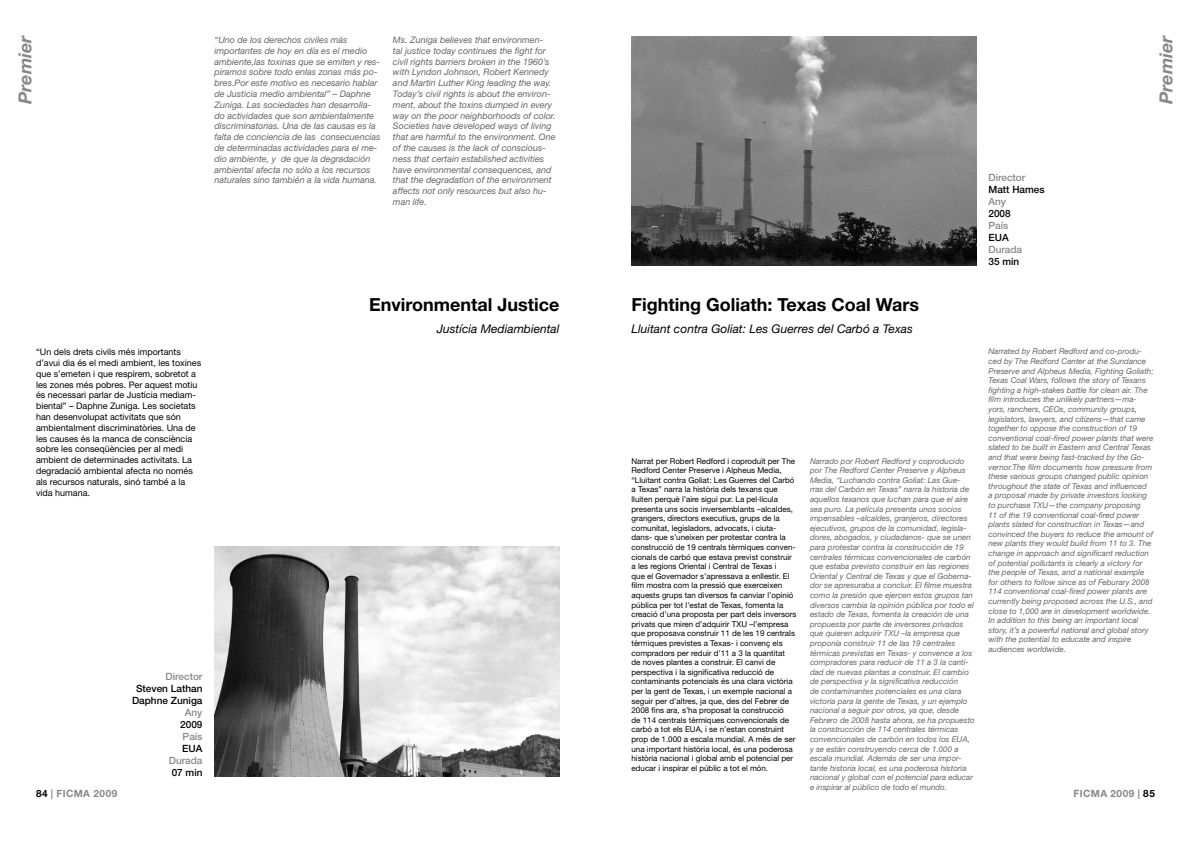
<style>
.page{position:relative;width:1191px;height:842px;background:#fff}
.page>*{position:absolute;margin:0;border:0;box-sizing:border-box;transform-origin:0 0}
.t1{font:700 18px "Helvetica Neue";color:#000}
.t2{font:italic 700 18px "Helvetica Neue";color:#878889}
.t3{font:italic 12px "Helvetica Neue";color:#000}
.t4{font:500 10px/12px "Helvetica Neue";color:#000;text-align:center}
.t5{font:500 10px "Helvetica Neue";color:#878889}
.t6{font:700 10px "Helvetica Neue";letter-spacing:.04em;color:#878889}
.t7{font:italic 9px/10.8px "Helvetica Neue";color:#646567}
.t8{font:9px/10.8px "Helvetica Neue";color:#000}
.t9{font:italic 8px/9.6px "Helvetica Neue";color:#646567}
.t10{font:8px/9.6px "Helvetica Neue";color:#000}
.s1{color:#000}
</style>
<div class="page">
<img style="left:214px;top:547px;width:345px;height:229px">
<img style="left:631px;top:36px;width:345px;height:230px">
<h1 class="t2" style="left:14px;top:104px;width:70px;rotate:-90deg">Premier</h1>
<p class="t7" style="left:393px;top:34px;width:164px">Ms. Zuniga believes that environmen-<br>tal justice today continues the fight for civil rights barriers broken in the 1960’s with Lyndon Johnson, Robert Kennedy and Martin Luther King leading the way.<br>Today’s civil rights is about the environ&shy;ment, about the toxins dumped in every way on the poor neighborhoods of color.<br>Societies have developed ways of living that are harmful to the environment. One of the causes is the lack of conscious&shy;ness that certain established activities have environmental consequences, and that the degradation of the environment affects not only resources but also hu&shy;man life.</p>
<p class="t7" style="left:214px;top:34px;width:168px">“Uno de los derechos civiles más importantes de hoy en día es el medio ambiente,las toxinas que se emiten y res&shy;piramos sobre todo enlas zonas más po&shy;bres.Por este motivo es necesario hablar de Justicia medio ambiental” – Daphne Zuniga. Las sociedades han desarrolla&shy;do actividades que son ambientalmente discriminatorias. Una de las causas es la falta de conciencia de las consecuencias de determinadas actividades para el me&shy;dio ambiente, y de que la degradación ambiental afecta no sólo a los recursos naturales sino también a la vida humana.</p>
<h1 class="t2" style="left:1155px;top:104px;width:70px;rotate:-90deg">Premier</h1>
<p class="t5" style="left:988px;top:172px;width:38px">Director</p>
<p class="t4" style="left:988px;top:184px;width:58px">Matt Hames</p>
<p class="t5" style="left:988px;top:196px;width:19px">Any</p>
<p class="t4" style="left:988px;top:208px;width:24px">2008</p>
<p class="t5" style="left:988px;top:220px;width:21px">País</p>
<p class="t4" style="left:988px;top:232px;width:22px">EUA</p>
<p class="t5" style="left:988px;top:244px;width:35px">Durada</p>
<p class="t4" style="left:988px;top:256px;width:32px">35 min</p>
<h1 class="t1" style="left:369px;top:294px;width:192px">Environmental Justice</h1>
<h1 class="t1" style="left:631px;top:294px;width:289px">Fighting Goliath: Texas Coal Wars</h1>
<h2 class="t3" style="left:437px;top:321px;width:124px">Justícia Mediambiental</h2>
<h2 class="t3" style="left:631px;top:321px;width:283px">Lluitant contra Goliat: Les Guerres del Carbó a Texas</h2>
<p class="t8" style="left:36px;top:346px;width:167px">“Un dels drets civils més importants d’avui dia és el medi ambient, les toxines que s’emeten i que respirem, sobretot a les zones més pobres. Per aquest motiu és necessari parlar de Justícia mediam&shy;biental” – Daphne Zuniga. Les societats han desenvolupat activitats que són ambientalment discriminatòries. Una de les causes és la manca de consciència sobre les conseqüències per al medi ambient de determinades activitats. La degradació ambiental afecta no només als recursos naturals, sinó també a la vida humana.</p>
<p class="t9" style="left:988px;top:347px;width:167px">Narrated by Robert Redford and co-produ&shy;ced by The Redford Center at the Sundance Preserve and Alpheus Media, Fighting Goliath:<br>Texas Coal Wars, follows the story of Texans fighting a high-stakes battle for clean air. The film introduces the unlikely partners—ma&shy;yors, ranchers, CEOs, community groups, legislators, lawyers, and citizens—that came together to oppose the construction of 19 conventional coal-fired power plants that were slated to be built in Eastern and Central Texas and that were being fast-tracked by the Go&shy;vernor.The film documents how pressure from these various groups changed public opinion throughout the state of Texas and influenced<br>a proposal made by private investors looking to purchase TXU—the company proposing<br>11 of the 19 conventional coal-fired power plants slated for construction in Texas—and convinced the buyers to reduce the amount of new plants they would build from 11 to 3. The change in approach and significant reduction of potential pollutants is clearly a victory for the people of Texas, and a national example for others to follow since as of Feburary 2008<br>114 conventional coal-fired power plants are currently being proposed across the U.S., and close to 1,000 are in development worldwide.<br>In addition to this being an important local story, it’s a powerful national and global story with the potential to educate and inspire audiences worldwide.</p>
<p class="t10" style="left:631px;top:456px;width:166px">Narrat per Robert Redford i coproduït per The Redford Center Preserve i Alpheus Media, “Lluitant contra Goliat: Les Guerres del Carbó a Texas” narra la història dels texans que lluiten perquè l’aire sigui pur. La pel·lícula presenta uns socis inversemblants –alcaldes, grangers, directors executius, grups de la comunitat, legisladors, advocats, i ciuta&shy;dans- que s’uneixen per protestar contra la construcció de 19 centrals tèrmiques conven&shy;cionals de carbó que estava previst construir a les regions Oriental i Central de Texas i<br>que el Governador s’apressava a enllestir. El film mostra com la pressió que exerceixen aquests grups tan diversos fa canviar l’opinió pública per tot l’estat de Texas, fomenta la creació d’una proposta per part dels inversors privats que miren d’adquirir TXU –l’empresa que proposava construir 11 de les 19 centrals tèrmiques previstes a Texas- i convenç els compradors per reduir d’11 a 3 la quantitat<br>de noves plantes a construir. El canvi de perspectiva i la significativa reducció de contaminants potencials és una clara victòria per la gent de Texas, i un exemple nacional a seguir per d’altres, ja que, des del Febrer de 2008 fins ara, s’ha proposat la construcció<br>de 114 centrals tèrmiques convencionals de carbó a tot els EUA, i se n’estan construint prop de 1.000 a escala mundial. A més de ser una important història local, és una poderosa història nacional i global amb el potencial per educar i inspirar el públic a tot el món.</p>
<p class="t9" style="left:810px;top:456px;width:166px">Narrado por Robert Redford y coproducido por The Redford Center Preserve y Alpheus Media, “Luchando contra Goliat: Las Gue&shy;rras del Carbón en Texas” narra la historia de aquellos texanos que luchan para que el aire sea puro. La película presenta unos socios impensables –alcaldes, granjeros, directores ejecutivos, grupos de la comunidad, legisla&shy;dores, abogados, y ciudadanos- que se unen para protestar contra la construcción de 19 centrales térmicas convencionales de carbón que estaba previsto construir en las regiones Oriental y Central de Texas y que el Goberna&shy;dor se apresuraba a concluir. El filme muestra como la presión que ejercen estos grupos tan diversos cambia la opinión pública por todo el estado de Texas, fomenta la creación de una propuesta por parte de inversores privados que quieren adquirir TXU –la empresa que proponía construir 11 de las 19 centrales térmicas previstas en Texas- y convence a los compradores para reducir de 11 a 3 la canti&shy;dad de nuevas plantas a construir. El cambio de perspectiva y la significativa reducción<br>de contaminantes potenciales es una clara victoria para la gente de Texas, y un ejemplo nacional a seguir por otros, ya que, desde Febrero de 2008 hasta ahora, se ha propuesto la construcción de 114 centrales térmicas convencionales de carbón en todos los EUA, y se están construyendo cerca de 1.000 a escala mundial. Además de ser una impor&shy;tante historia local, es una poderosa historia nacional y global con el potencial para educar e inspirar al público de todo el mundo.</p>
<p class="t5" style="left:166px;top:671px;width:38px">Director</p>
<p class="t4" style="left:132px;top:682px;width:72px">Steven Lathan<br>Daphne Zuniga</p>
<p class="t5" style="left:185px;top:707px;width:19px">Any</p>
<p class="t4" style="left:180px;top:718px;width:24px">2009</p>
<p class="t5" style="left:183px;top:731px;width:21px">País</p>
<p class="t4" style="left:182px;top:742px;width:22px">EUA</p>
<p class="t5" style="left:169px;top:755px;width:35px">Durada</p>
<p class="t4" style="left:172px;top:766px;width:32px">07 min</p>
<p class="t6" style="left:36px;top:787px;width:83px"><span class="s1">84</span> | FICMA 2009</p>
<p class="t6" style="left:1073px;top:787px;width:77px">FICMA 2009 | <span class="s1">85</span></p>
</div>
